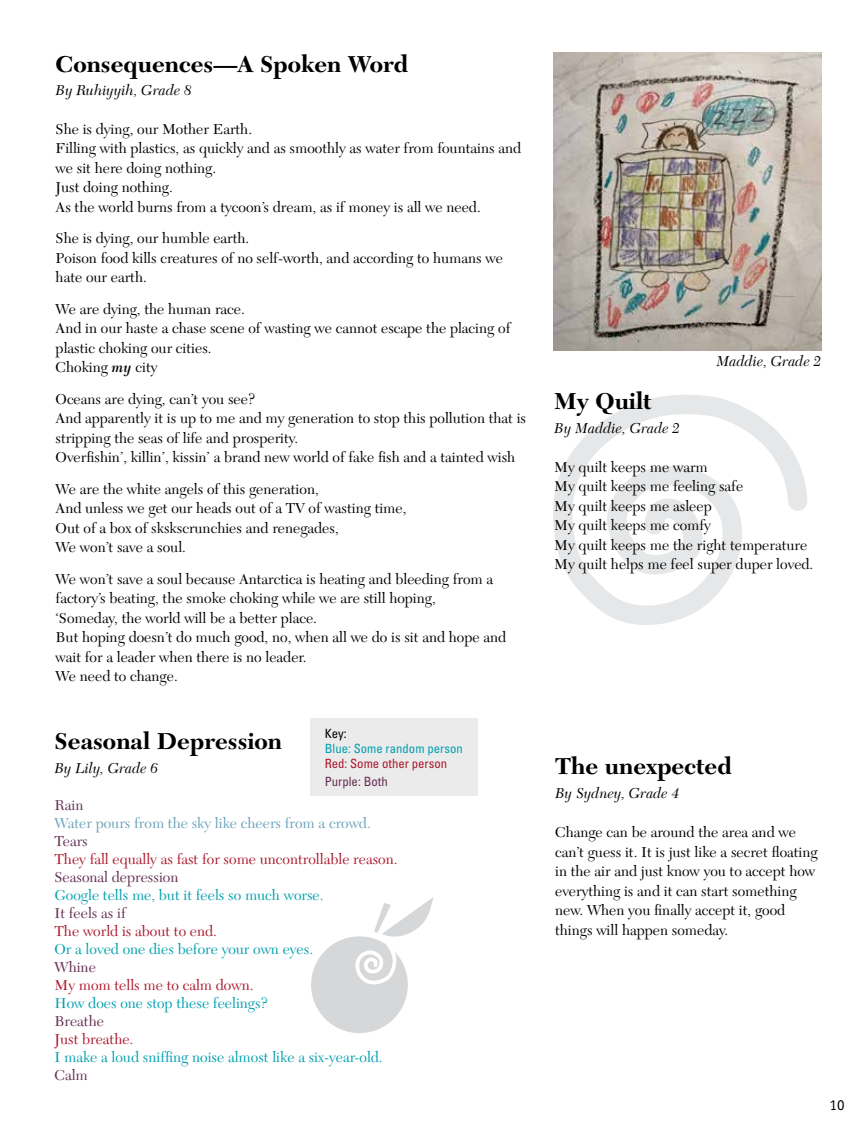
<style>
.page{position:relative;width:864px;height:1134px;background:#fff}
.page>*{position:absolute;margin:0;border:0;box-sizing:border-box;transform-origin:0 0}
.t1{font:700 24px "New Caledonia";color:#000}
.t2{font:15px/19.5px "New Caledonia";color:#000}
.t3{font:15px "New Caledonia";color:#00a0af}
.t4{font:15px "New Caledonia";color:#aa182c}
.t5{font:italic 15px "New Caledonia";color:#000}
.t6{font:15px "New Caledonia";color:#622d50}
.t7{font:15px "New Caledonia";color:#69a2b9}
.t8{font:15px "Officina Sans";color:#000}
.t9{font:condensed 12.75px "Univers";color:#00a0af}
.t10{font:condensed 12.75px "Univers";color:#aa182c}
.t11{font:condensed 12.75px "Univers";color:#622d50}
.t12{font:condensed 12.75px "Univers";color:#000}
.s1{font-weight:600;font-style:italic}
</style>
<div class="page">
<svg style="left:553px;top:395px;width:254px;height:230px"></svg>
<div style="left:309px;top:934px;width:101px;height:101px;background:#d6d7d8;border-radius:50%"></div>
<div style="left:307px;top:933px;width:105px;height:104px;border:4px solid #fff;border-radius:50%"></div>
<svg style="left:356px;top:897px;width:77px;height:91px"></svg>
<img style="left:554px;top:53px;width:267px;height:298px">
<div style="left:310px;top:718px;width:168px;height:78px;background:#ecebeb"></div>
<h1 class="t1" style="left:56px;top:50px;width:354px">Consequences—A Spoken Word</h1>
<p class="t5" style="left:56px;top:81px;width:138px">By Ruhiyyih, Grade 8</p>
<p class="t2" style="left:56px;top:119px;width:467px">She is dying, our Mother Earth.<br>Filling with plastics, as quickly and as smoothly as water from fountains and we sit here doing nothing.<br>Just doing nothing.<br>As the world burns from a tycoon’s dream, as if money is all we need.</p>
<p class="t2" style="left:56px;top:229px;width:449px">She is dying, our humble earth.<br>Poison food kills creatures of no self-worth, and according to humans we hate our earth.</p>
<p class="t2" style="left:56px;top:299px;width:456px">We are dying, the human race.<br>And in our haste a chase scene of wasting we cannot escape the placing of plastic choking our cities.<br>Choking <span class="s1">my</span> city</p>
<p class="t2" style="left:56px;top:389px;width:472px">Oceans are dying, can’t you see?<br>And apparently it is up to me and my generation to stop this pollution that is stripping the seas of life and prosperity.<br>Overfishin’, killin’, kissin’ a brand new world of fake fish and a tainted wish</p>
<p class="t2" style="left:56px;top:479px;width:352px">We are the white angels of this generation,<br>And unless we get our heads out of a TV of wasting time, Out of a box of skskscrunchies and renegades,<br>We won’t save a soul.</p>
<p class="t2" style="left:56px;top:569px;width:452px">We won’t save a soul because Antarctica is heating and bleeding from a factory’s beating, the smoke choking while we are still hoping,<br>‘Someday, the world will be a better place.<br>But hoping doesn’t do much good, no, when all we do is sit and hope and wait for a leader when there is no leader.<br>We need to change.</p>
<p class="t12" style="left:325px;top:726px;width:23px">Key:</p>
<p class="t9" style="left:325px;top:741px;width:140px">Blue: Some random person</p>
<p class="t10" style="left:325px;top:756px;width:124px">Red: Some other person</p>
<p class="t11" style="left:325px;top:774px;width:65px">Purple: Both</p>
<h1 class="t1" style="left:55px;top:727px;width:229px">Seasonal Depression</h1>
<p class="t5" style="left:55px;top:760px;width:105px">By Lily, Grade 6</p>
<p class="t6" style="left:55px;top:797px;width:30px">Rain</p>
<p class="t7" style="left:55px;top:815px;width:318px">Water pours from the sky like cheers from a crowd.</p>
<p class="t6" style="left:55px;top:833px;width:35px">Tears</p>
<p class="t4" style="left:55px;top:851px;width:345px">They fall equally as fast for some uncontrollable reason.</p>
<p class="t6" style="left:55px;top:869px;width:125px">Seasonal depression</p>
<p class="t3" style="left:55px;top:887px;width:271px">Google tells me, but it feels so much worse.</p>
<p class="t6" style="left:55px;top:905px;width:73px">It feels as if</p>
<p class="t4" style="left:55px;top:923px;width:164px">The world is about to end.</p>
<p class="t3" style="left:55px;top:941px;width:260px">Or a loved one dies before your own eyes.</p>
<p class="t6" style="left:55px;top:959px;width:43px">Whine</p>
<p class="t4" style="left:55px;top:977px;width:200px">My mom tells me to calm down.</p>
<p class="t3" style="left:55px;top:995px;width:214px">How does one stop these feelings?</p>
<p class="t6" style="left:55px;top:1013px;width:51px">Breathe</p>
<p class="t4" style="left:55px;top:1031px;width:80px">Just breathe.</p>
<p class="t3" style="left:55px;top:1049px;width:330px">I make a loud sniffing noise almost like a six-year-old.</p>
<p class="t6" style="left:55px;top:1067px;width:35px">Calm</p>
<p class="t5" style="left:717px;top:352px;width:106px">Maddie, Grade 2</p>
<h1 class="t1" style="left:554px;top:387px;width:99px">My Quilt</h1>
<p class="t5" style="left:554px;top:419px;width:127px">By Maddie, Grade 2</p>
<p class="t2" style="left:554px;top:457px;width:261px">My quilt keeps me warm<br>My quilt keeps me feeling safe<br>My quilt keeps me asleep<br>My quilt keeps me comfy<br>My quilt keeps me the right temperature<br>My quilt helps me feel super duper loved.</p>
<h1 class="t1" style="left:555px;top:752px;width:178px">The unexpected</h1>
<p class="t5" style="left:555px;top:785px;width:126px">By Sydney, Grade 4</p>
<p class="t2" style="left:555px;top:823px;width:264px">Change can be around the area and we can’t guess it. It is just like a secret floating in the air and just know you to accept how everything is and it can start something new. When you finally accept it, good things will happen someday.</p>
<p class="t8" style="left:830px;top:1096px;width:16px">10</p>
</div>
